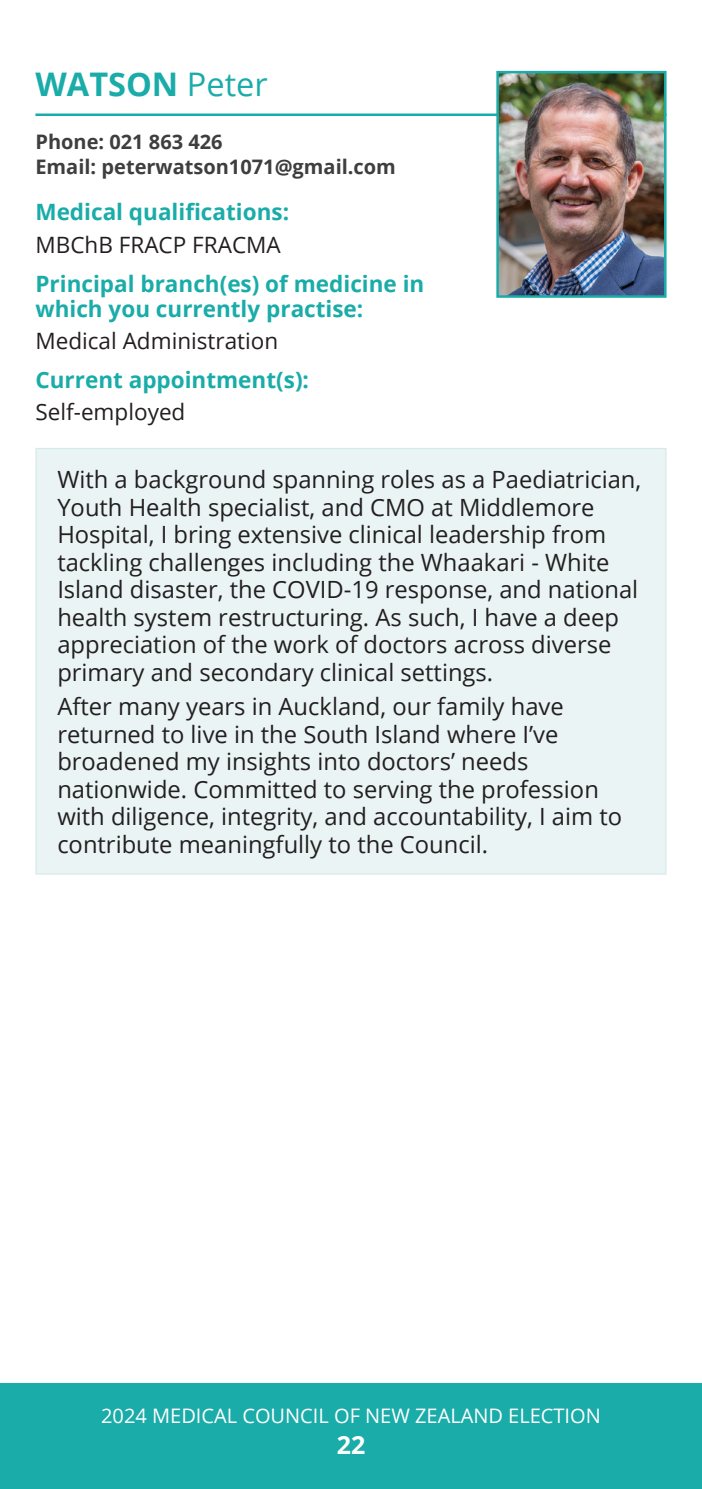
<style>
.page{position:relative;width:702px;height:1489px;background:#fff}
.page>*{position:absolute;margin:0;border:0;box-sizing:border-box;transform-origin:0 0}
.NAME{font:700 32.5px "Open Sans";color:#1aaca9}
.t1{font:700 25px "Open Sans";color:#fff}
.t2{font:23.75px/27.5px "Open Sans";color:#231f20}
.sub{font:700 22.5px/25px "Open Sans";color:#1aaca9}
.details{font:22.5px "Open Sans";color:#231f20}
.Contact{font:700 20px/25px "Open Sans";color:#3e3e3f}
.t3{font:20px "Open Sans";color:#fff}
.s1{font-weight:400}
</style>
<div class="page">
<div style="left:0;top:1382px;width:702px;height:106px;background:#1aaca9"></div>
<hr style="left:35px;top:113px;width:631px;height:3px;background:#1aaca9">
<div style="left:36px;top:448px;width:630px;height:426px;background:#eaf4f4"></div>
<hr style="left:35px;top:448px;width:631px;height:1px;background:#d5eaea">
<hr style="left:35px;top:449px;width:2px;height:424px;background:#d5eaea">
<hr style="left:665px;top:449px;width:1px;height:424px;background:#d5eaea">
<hr style="left:35px;top:873px;width:631px;height:1px;background:#d5eaea">
<img style="left:499px;top:74px;width:164px;height:221px">
<div style="left:496px;top:71px;width:170px;height:227px;border:2px solid #1aaca9"></div>
<p class="NAME" style="left:35px;top:61px;width:234px">WATSON <span class="s1">Peter</span></p>
<p class="Contact" style="left:35px;top:129px;width:362px">Phone: 021 863 426<br>Email: peterwatson1071@gmail.com</p>
<p class="sub" style="left:35px;top:199px;width:255px">Medical qualifications:</p>
<p class="details" style="left:35px;top:229px;width:247px">MBChB FRACP FRACMA</p>
<p class="sub" style="left:35px;top:270px;width:390px">Principal branch(es) of medicine in which you currently practise:</p>
<p class="details" style="left:35px;top:325px;width:244px">Medical Administration</p>
<p class="sub" style="left:35px;top:367px;width:275px">Current appointment(s):</p>
<p class="details" style="left:35px;top:396px;width:151px">Self-employed</p>
<p class="t2" style="left:57px;top:465px;width:585px">With a background spanning roles as a Paediatrician, Youth Health specialist, and CMO at Middlemore Hospital, I bring extensive clinical leadership from tackling challenges including the Whaakari - White Island disaster, the COVID-19 response, and national health system restructuring. As such, I have a deep appreciation of the work of doctors across diverse primary and secondary clinical settings.</p>
<p class="t2" style="left:57px;top:692px;width:566px">After many years in Auckland, our family have returned to live in the South Island where I’ve broadened my insights into doctors’ needs nationwide. Committed to serving the profession with diligence, integrity, and accountability, I aim to contribute meaningfully to the Council.</p>
<p class="t3" style="left:101px;top:1401px;width:501px">2024 MEDICAL COUNCIL OF NEW ZEALAND ELECTION</p>
<p class="t1" style="left:337px;top:1426px;width:30px">22</p>
</div>
